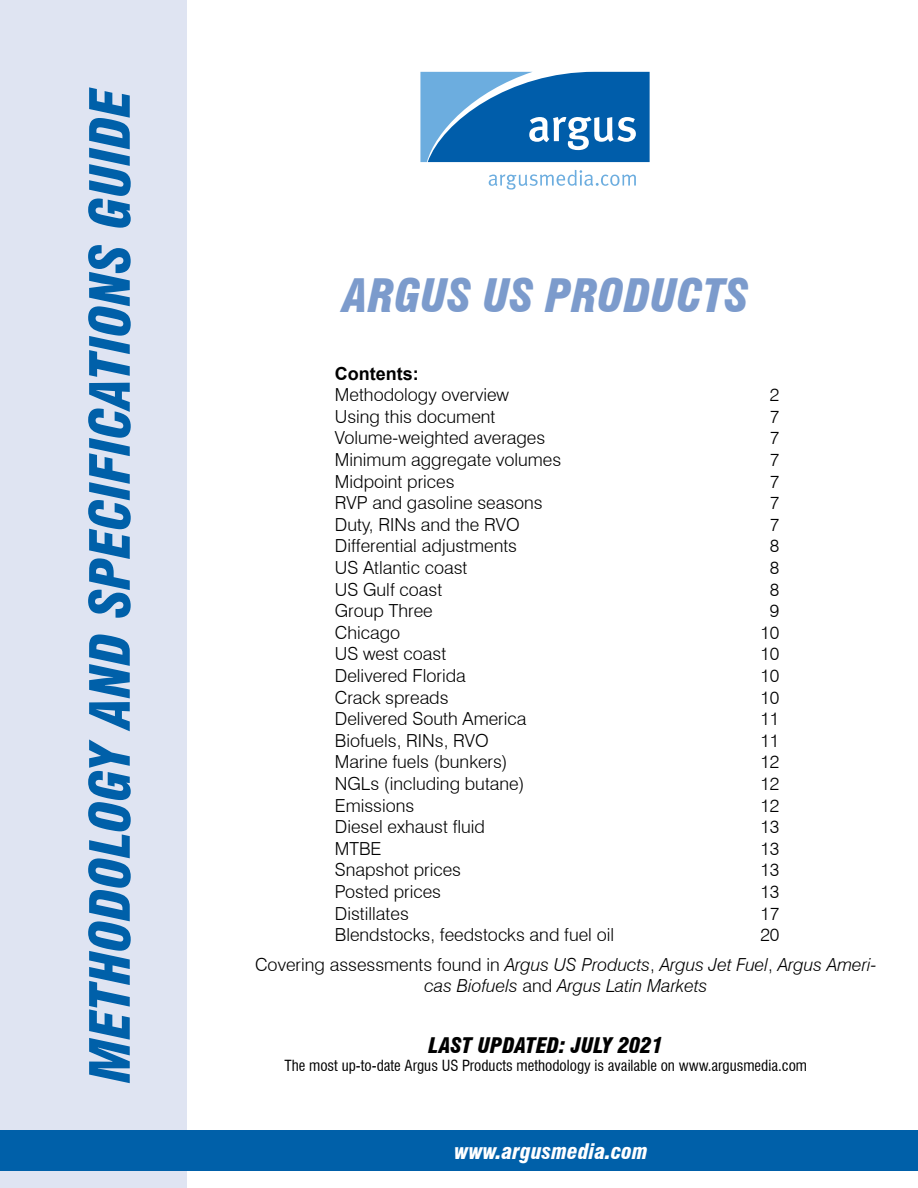
<style>
.page{position:relative;width:918px;height:1188px;background:#fff}
.page>*{position:absolute;margin:0;border:0;box-sizing:border-box;transform-origin:0 0}
.t1{font:italic 900 condensed 54px "Swiss 721 BT";color:#0060a9}
.t2{font:italic 900 condensed 45px "Swiss 721 BT";color:#7c9bcc}
.t3{font:italic 900 condensed 21px "Swiss 721 BT";color:#000}
.t4{font:italic 900 condensed 21px "Swiss 721 BT";color:#fff}
.t5{font:300 18px "Swiss 721 BT";color:#000}
.t6{font:italic 300 18px/21.6px "Swiss 721 BT";color:#000;text-align:center}
.t7{font:700 18px "Arial";color:#000}
.t8{font:condensed 15px "Swiss 721 BT";color:#000}
.s1{font-style:normal}
</style>
<div class="page">
<div style="left:0;top:0;width:186px;height:1188px;background:#dfe4f2"></div>
<div style="left:0;top:1130px;width:918px;height:41px;background:#0060a9"></div>
<svg style="left:421px;top:72px;width:229px;height:90px;background:#307dbd"></svg>
<svg style="left:489px;top:170px;width:147px;height:20px"></svg>
<h1 class="t1" style="left:78px;top:1082px;width:997px;rotate:-90deg">Methodology and specifications guide</h1>
<h2 class="t2" style="left:343px;top:268px;width:407px">Argus US products</h2>
<p class="t7" style="left:335px;top:361px;width:85px">Contents:</p>
<p class="t5" style="left:335px;top:384px;width:176px">Methodology overview</p>
<p class="t5" style="left:770px;top:384px;width:11px">2</p>
<p class="t5" style="left:335px;top:405px;width:162px">Using this document</p>
<p class="t5" style="left:770px;top:405px;width:11px">7</p>
<p class="t5" style="left:335px;top:427px;width:212px">Volume-weighted averages</p>
<p class="t5" style="left:770px;top:427px;width:11px">7</p>
<p class="t5" style="left:335px;top:449px;width:228px">Minimum aggregate volumes</p>
<p class="t5" style="left:770px;top:449px;width:11px">7</p>
<p class="t5" style="left:335px;top:470px;width:121px">Midpoint prices</p>
<p class="t5" style="left:770px;top:470px;width:11px">7</p>
<p class="t5" style="left:335px;top:492px;width:209px">RVP and gasoline seasons</p>
<p class="t5" style="left:770px;top:492px;width:11px">7</p>
<p class="t5" style="left:335px;top:513px;width:186px">Duty, RINs and the RVO</p>
<p class="t5" style="left:770px;top:513px;width:11px">7</p>
<p class="t5" style="left:335px;top:535px;width:184px">Differential adjustments</p>
<p class="t5" style="left:770px;top:535px;width:11px">8</p>
<p class="t5" style="left:335px;top:557px;width:134px">US Atlantic coast</p>
<p class="t5" style="left:770px;top:557px;width:11px">8</p>
<p class="t5" style="left:335px;top:578px;width:109px">US Gulf coast</p>
<p class="t5" style="left:770px;top:578px;width:11px">8</p>
<p class="t5" style="left:335px;top:600px;width:99px">Group Three</p>
<p class="t5" style="left:770px;top:600px;width:11px">9</p>
<p class="t5" style="left:335px;top:621px;width:67px">Chicago</p>
<p class="t5" style="left:760px;top:621px;width:21px">10</p>
<p class="t5" style="left:335px;top:643px;width:113px">US west coast</p>
<p class="t5" style="left:760px;top:643px;width:21px">10</p>
<p class="t5" style="left:335px;top:665px;width:133px">Delivered Florida</p>
<p class="t5" style="left:760px;top:665px;width:21px">10</p>
<p class="t5" style="left:335px;top:686px;width:115px">Crack spreads</p>
<p class="t5" style="left:760px;top:686px;width:21px">10</p>
<p class="t5" style="left:335px;top:708px;width:193px">Delivered South America</p>
<p class="t5" style="left:760px;top:708px;width:21px">11</p>
<p class="t5" style="left:335px;top:729px;width:155px">Biofuels, RINs, RVO</p>
<p class="t5" style="left:760px;top:729px;width:21px">11</p>
<p class="t5" style="left:335px;top:751px;width:174px">Marine fuels (bunkers)</p>
<p class="t5" style="left:760px;top:751px;width:21px">12</p>
<p class="t5" style="left:335px;top:773px;width:191px">NGLs (including butane)</p>
<p class="t5" style="left:760px;top:773px;width:21px">12</p>
<p class="t5" style="left:335px;top:794px;width:81px">Emissions</p>
<p class="t5" style="left:760px;top:794px;width:21px">12</p>
<p class="t5" style="left:335px;top:816px;width:152px">Diesel exhaust fluid</p>
<p class="t5" style="left:760px;top:816px;width:21px">13</p>
<p class="t5" style="left:335px;top:837px;width:48px">MTBE</p>
<p class="t5" style="left:760px;top:837px;width:21px">13</p>
<p class="t5" style="left:335px;top:859px;width:128px">Snapshot prices</p>
<p class="t5" style="left:760px;top:859px;width:21px">13</p>
<p class="t5" style="left:335px;top:881px;width:108px">Posted prices</p>
<p class="t5" style="left:760px;top:881px;width:21px">13</p>
<p class="t5" style="left:335px;top:902px;width:75px">Distillates</p>
<p class="t5" style="left:760px;top:902px;width:21px">17</p>
<p class="t5" style="left:335px;top:924px;width:281px">Blendstocks, feedstocks and fuel oil</p>
<p class="t5" style="left:760px;top:924px;width:21px">20</p>
<p class="t6" style="left:255px;top:953px;width:623px"><span class="s1">Covering assessments found in</span> Argus US Products<span class="s1">,</span> Argus Jet Fuel<span class="s1">,</span> Argus Ameri&shy;cas Biofuels <span class="s1">and</span> Argus Latin Markets</p>
<p class="t3" style="left:429px;top:1032px;width:236px">Last Updated: July 2021</p>
<p class="t8" style="left:285px;top:1056px;width:524px">The most up-to-date Argus US Products methodology is available on www.argusmedia.com</p>
<p class="t4" style="left:454px;top:1138px;width:195px">www.argusmedia.com</p>
</div>
